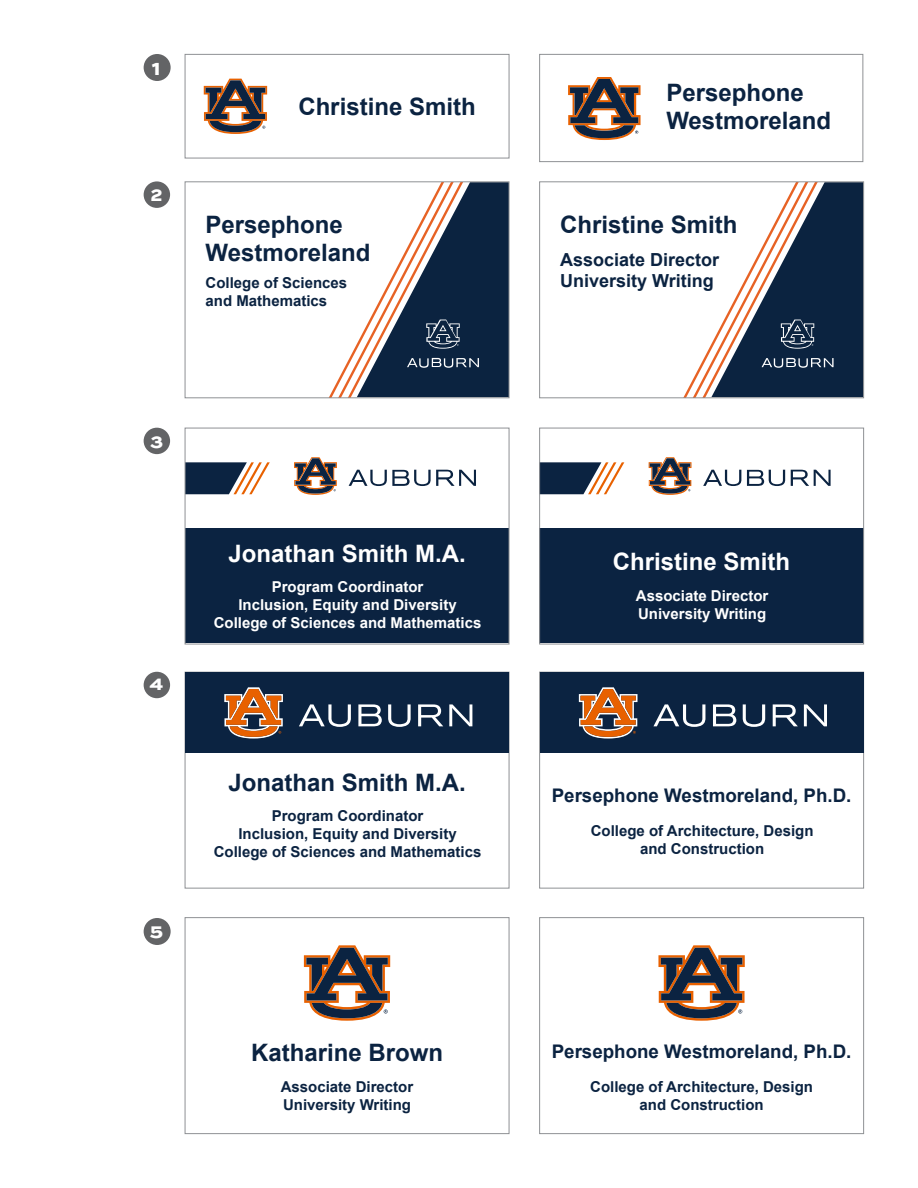
<style>
.page{position:relative;width:918px;height:1188px;background:#fff}
.page>*{position:absolute;margin:0;border:0;box-sizing:border-box;transform-origin:0 0}
.t1{font:700 24px/28.5px "Arial";color:#0b2341}
.t2{font:700 24px "Arial";color:#fff}
.t3{font:800 21.3px "Sweet Sans Pro";color:#fff}
.t4{font:800 20.4px "Sweet Sans Pro";color:#fff}
.t5{font:800 20.1px "Sweet Sans Pro";color:#fff}
.t6{font:700 18.75px "Arial";color:#0b2341}
.t7{font:700 18px/21.6px "Arial";color:#0b2341}
.t8{font:700 15px/18px "Arial";color:#0b2341;text-align:center}
.t9{font:700 15px/18px "Arial";color:#fff}
</style>
<div class="page">
<svg style="left:684px;top:183px;width:178px;height:213px"></svg>
<div style="left:539px;top:181px;width:325px;height:217px;border:1px solid #8f9194"></div>
<div style="left:559px;top:196px;width:151px;height:132px;background:#fff"></div>
<svg style="left:568px;top:77px;width:73px;height:63px"></svg>
<svg style="left:658px;top:945px;width:87px;height:76px"></svg>
<div style="left:539px;top:917px;width:325px;height:217px;border:1px solid #8f9194"></div>
<svg style="left:304px;top:945px;width:86px;height:76px"></svg>
<div style="left:185px;top:917px;width:324px;height:217px;border:1px solid #8f9194"></div>
<div style="left:540px;top:672px;width:324px;height:81px;background:#0b2341"></div>
<svg style="left:579px;top:687px;width:59px;height:51px"></svg>
<svg style="left:743px;top:704px;width:22px;height:23px"></svg>
<svg style="left:773px;top:704px;width:25px;height:22px"></svg>
<svg style="left:804px;top:704px;width:23px;height:22px"></svg>
<svg style="left:713px;top:704px;width:23px;height:22px"></svg>
<svg style="left:653px;top:704px;width:52px;height:23px"></svg>
<div style="left:185px;top:672px;width:324px;height:81px;background:#0b2341"></div>
<svg style="left:224px;top:687px;width:59px;height:51px"></svg>
<svg style="left:388px;top:704px;width:23px;height:23px"></svg>
<svg style="left:418px;top:704px;width:25px;height:22px"></svg>
<svg style="left:449px;top:704px;width:23px;height:22px"></svg>
<svg style="left:358px;top:704px;width:24px;height:22px"></svg>
<svg style="left:299px;top:704px;width:52px;height:23px"></svg>
<div style="left:540px;top:529px;width:323px;height:114px;background:#0b2341"></div>
<svg style="left:541px;top:462px;width:83px;height:32px"></svg>
<svg style="left:649px;top:457px;width:43px;height:38px"></svg>
<svg style="left:791px;top:470px;width:40px;height:16px"></svg>
<svg style="left:747px;top:470px;width:38px;height:16px"></svg>
<svg style="left:703px;top:470px;width:38px;height:16px"></svg>
<div style="left:539px;top:428px;width:325px;height:216px;border:1px solid #8f9194"></div>
<div style="left:185px;top:529px;width:324px;height:114px;background:#0b2341"></div>
<svg style="left:187px;top:462px;width:83px;height:32px"></svg>
<svg style="left:294px;top:457px;width:43px;height:38px"></svg>
<svg style="left:349px;top:470px;width:127px;height:16px"></svg>
<div style="left:185px;top:428px;width:324px;height:216px;border:1px solid #8f9194"></div>
<div style="left:539px;top:54px;width:324px;height:108px;border:1px solid #8f9194"></div>
<svg style="left:204px;top:79px;width:63px;height:55px"></svg>
<div style="left:185px;top:54px;width:324px;height:104px;border:1px solid #8f9194"></div>
<svg style="left:329px;top:183px;width:178px;height:213px"></svg>
<div style="left:185px;top:181px;width:324px;height:217px;border:1px solid #8f9194"></div>
<div style="left:204px;top:196px;width:152px;height:132px;background:#fff"></div>
<div style="left:144px;top:54px;width:27px;height:27px;background:#636466;border-radius:50%"></div>
<div style="left:144px;top:181px;width:26px;height:27px;background:#636466;border-radius:50%"></div>
<div style="left:144px;top:428px;width:26px;height:26px;background:#636466;border-radius:50%"></div>
<div style="left:144px;top:672px;width:26px;height:26px;background:#636466;border-radius:50%"></div>
<div style="left:144px;top:918px;width:27px;height:27px;background:#636466;border-radius:50%"></div>
<h2 class="t3" style="left:152px;top:51px;width:10px">1</h2>
<h3 class="t5" style="left:151px;top:178px;width:14px">2</h3>
<h1 class="t1" style="left:298px;top:93px;width:179px">Christine Smith</h1>
<h1 class="t1" style="left:206px;top:211px;width:166px">Persephone<br>Westmoreland</h1>
<p class="t8" style="left:206px;top:274px;width:143px;text-align:left">College of Sciences and Mathematics</p>
<h3 class="t5" style="left:150px;top:425px;width:15px">3</h3>
<h3 class="t5" style="left:149px;top:668px;width:15px">4</h3>
<h3 class="t4" style="left:150px;top:915px;width:15px">5</h3>
<h1 class="t2" style="left:228px;top:538px;width:239px">Jonathan Smith M.A.</h1>
<p class="t9" style="left:214px;top:579px;width:269px;text-align:center">Program Coordinator<br>Inclusion, Equity and Diversity<br>College of Sciences and Mathematics</p>
<h1 class="t1" style="left:228px;top:769px;width:239px">Jonathan Smith M.A.</h1>
<p class="t8" style="left:214px;top:808px;width:269px">Program Coordinator<br>Inclusion, Equity and Diversity<br>College of Sciences and Mathematics</p>
<h1 class="t1" style="left:251px;top:1040px;width:194px">Katharine Brown</h1>
<p class="t8" style="left:281px;top:1078px;width:134px;text-align:left">Associate Director<br>University Writing</p>
<h1 class="t1" style="left:666px;top:79px;width:166px">Persephone<br>Westmoreland</h1>
<h1 class="t1" style="left:560px;top:211px;width:179px">Christine Smith</h1>
<p class="t7" style="left:560px;top:249px;width:161px">Associate Director<br>University Writing</p>
<h1 class="t2" style="left:613px;top:546px;width:179px">Christine Smith</h1>
<p class="t9" style="left:636px;top:587px;width:134px">Associate Director<br>University Writing</p>
<p class="t6" style="left:552px;top:783px;width:301px">Persephone Westmoreland, Ph.D.</p>
<p class="t8" style="left:591px;top:822px;width:224px">College of Architecture, Design and Construction</p>
<p class="t6" style="left:552px;top:1039px;width:301px">Persephone Westmoreland, Ph.D.</p>
<p class="t8" style="left:590px;top:1078px;width:224px">College of Architecture, Design and Construction</p>
</div>
